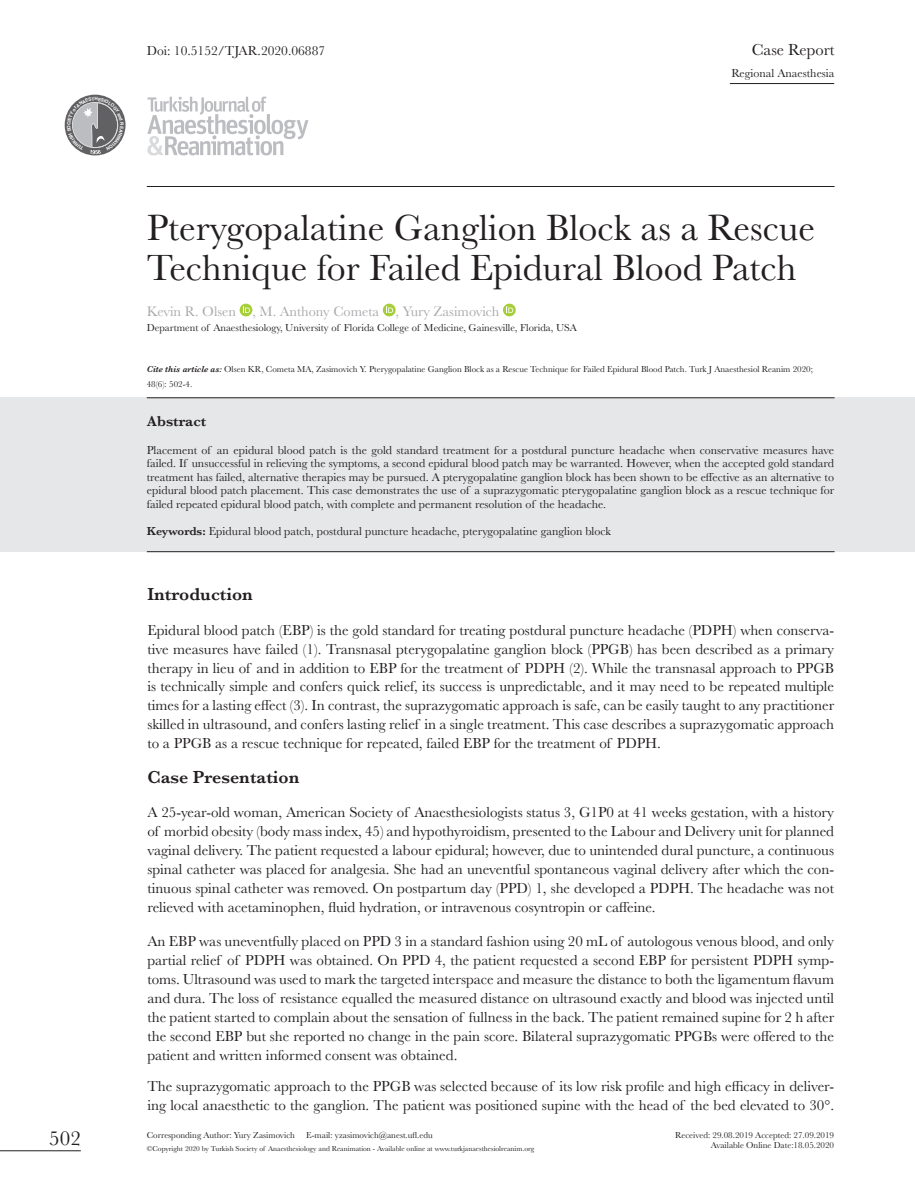
<style>
.page{position:relative;width:915px;height:1191px;background:#fff}
.page>*{position:absolute;margin:0;border:0;box-sizing:border-box;transform-origin:0 0}
.t1{font:37.8px/40.5px "Baskerville";color:#231f20}
.t2{font:21px "Baskerville";color:#231f20}
.t3{font:600 18px "Baskerville";color:#231f20}
.t4{font:16.5px "Baskerville";color:#231f20}
.t5{font:15px/18.9px "Baskerville";color:#231f20;text-align:justify}
.t6{font:600 15px "Baskerville";color:#231f20}
.t7{font:14.25px "Baskerville";color:#a8a9ad}
.t8{font:13.5px "Baskerville";color:#231f20}
.t9{font:12px/13.5px "Baskerville";color:#231f20;text-align:justify}
.t10{font:10.5px "Baskerville";color:#231f20}
.t11{font:9px/15px "Baskerville";color:#231f20}
.t12{font:7.5px "Baskerville";color:#231f20}
.s1{font-weight:600;font-style:italic}
.s2{font-weight:600}
</style>
<div class="page">
<svg style="left:147px;top:97px;width:161px;height:58px"></svg>
<div style="left:239px;top:304px;width:13px;height:12px;background:#a6ce39;border-radius:50%"></div>
<svg style="left:243px;top:306px;width:7px;height:7px"></svg>
<div style="left:383px;top:304px;width:12px;height:12px;background:#a6ce39;border-radius:50%"></div>
<svg style="left:386px;top:306px;width:7px;height:7px"></svg>
<div style="left:503px;top:304px;width:12px;height:12px;background:#a6ce39;border-radius:50%"></div>
<svg style="left:506px;top:306px;width:7px;height:7px"></svg>
<hr style="left:147px;top:186px;width:687px;height:1px;background:#231f20">
<div style="left:0;top:397px;width:914px;height:155px;background:#e6e7e9"></div>
<hr style="left:147px;top:397px;width:687px;height:1px;background:#231f20">
<hr style="left:147px;top:551px;width:687px;height:1px;background:#231f20">
<hr style="left:0;top:1150px;width:81px;height:1px;background:#231f20">
<hr style="left:729px;top:83px;width:104px;height:1px;background:#231f20">
<svg style="left:65px;top:97px;width:58px;height:57px"></svg>
<p class="t2" style="left:49px;top:1124px;width:33px">502</p>
<p class="t8" style="left:147px;top:42px;width:180px">Doi: 10.5152/TJAR.2020.06887</p>
<p class="t4" style="left:751px;top:39px;width:84px">Case Report</p>
<p class="t9" style="left:731px;top:66px;width:105px">Regional Anaesthesia</p>
<p class="t1" style="left:147px;top:208px;width:669px">Pterygopalatine Ganglion Block as a Rescue<br>Technique for Failed Epidural Blood Patch</p>
<p class="t7" style="left:147px;top:303px;width:354px">Kevin R. Olsen , M. Anthony Cometa , Yury Zasimovich</p>
<p class="t10" style="left:147px;top:321px;width:431px">Department of Anaesthesiology, University of Florida College of Medicine, Gainesville, Florida, USA</p>
<p class="t11" style="left:147px;top:361px;width:667px"><span class="s1">Cite this article as:</span> Olsen KR, Cometa MA, Zasimovich Y. Pterygopalatine Ganglion Block as a Rescue Technique for Failed Epidural Blood Patch. Turk J Anaesthesiol Reanim 2020;<br>48(6): 502-4.</p>
<p class="t6" style="left:147px;top:410px;width:61px">Abstract</p>
<p class="t9" style="left:147px;top:443px;width:688px">Placement of an epidural blood patch is the gold standard treatment for a postdural puncture headache when conservative measures have failed. If unsuccessful in relieving the symptoms, a second epidural blood patch may be warranted. However, when the accepted gold standard treatment has failed, alternative therapies may be pursued. A pterygopalatine ganglion block has been shown to be effective as an alternative to epidural blood patch placement. This case demonstrates the use of a suprazygomatic pterygopalatine ganglion block as a rescue technique for failed repeated epidural blood patch, with complete and permanent resolution of the headache.</p>
<p class="t9" style="left:147px;top:524px;width:465px"><span class="s2">Keywords:</span> Epidural blood patch, postdural puncture headache, pterygopalatine ganglion block</p>
<p class="t3" style="left:147px;top:581px;width:107px">Introduction</p>
<p class="t5" style="left:147px;top:620px;width:688px">Epidural blood patch (EBP) is the gold standard for treating postdural puncture headache (PDPH) when conserva&shy;tive measures have failed (1). Transnasal pterygopalatine ganglion block (PPGB) has been described as a primary therapy in lieu of and in addition to EBP for the treatment of PDPH (2). While the transnasal approach to PPGB is technically simple and confers quick relief, its success is unpredictable, and it may need to be repeated multiple times for a lasting effect (3). In contrast, the suprazygomatic approach is safe, can be easily taught to any practitioner skilled in ultrasound, and confers lasting relief in a single treatment. This case describes a suprazygomatic approach to a PPGB as a rescue technique for repeated, failed EBP for the treatment of PDPH.</p>
<p class="t3" style="left:147px;top:764px;width:153px">Case Presentation</p>
<p class="t5" style="left:147px;top:803px;width:688px">A 25-year-old woman, American Society of Anaesthesiologists status 3, G1P0 at 41 weeks gestation, with a history of morbid obesity (body mass index, 45) and hypothyroidism, presented to the Labour and Delivery unit for planned vaginal delivery. The patient requested a labour epidural; however, due to unintended dural puncture, a continuous spinal catheter was placed for analgesia. She had an uneventful spontaneous vaginal delivery after which the con&shy;tinuous spinal catheter was removed. On postpartum day (PPD) 1, she developed a PDPH. The headache was not relieved with acetaminophen, fluid hydration, or intravenous cosyntropin or caffeine.</p>
<p class="t5" style="left:147px;top:932px;width:688px">An EBP was uneventfully placed on PPD 3 in a standard fashion using 20 mL of autologous venous blood, and only partial relief of PDPH was obtained. On PPD 4, the patient requested a second EBP for persistent PDPH symp&shy;toms. Ultrasound was used to mark the targeted interspace and measure the distance to both the ligamentum flavum and dura. The loss of resistance equalled the measured distance on ultrasound exactly and blood was injected until the patient started to complain about the sensation of fullness in the back. The patient remained supine for 2 h after the second EBP but she reported no change in the pain score. Bilateral suprazygomatic PPGBs were offered to the patient and written informed consent was obtained.</p>
<p class="t5" style="left:147px;top:1077px;width:688px">The suprazygomatic approach to the PPGB was selected because of its low risk profile and high efficacy in deliver&shy;ing local anaesthetic to the ganglion. The patient was positioned supine with the head of the bed elevated to 30°.</p>
<p class="t11" style="left:147px;top:1127px;width:149px">Corresponding Author: Yury Zasimovich</p>
<p class="t11" style="left:306px;top:1127px;width:128px">E-mail: yzasimovich@anest.ufl.edu</p>
<p class="t12" style="left:147px;top:1143px;width:389px">©Copyright 2020 by Turkish Society of Anaesthesiology and Reanimation - Available online at www.turkjanaesthesiolreanim.org</p>
<p class="t11" style="left:675px;top:1127px;width:160px">Received: 29.08.2019 Accepted: 27.09.2019</p>
<p class="t11" style="left:710px;top:1138px;width:125px">Available Online Date:18.05.2020</p>
</div>
